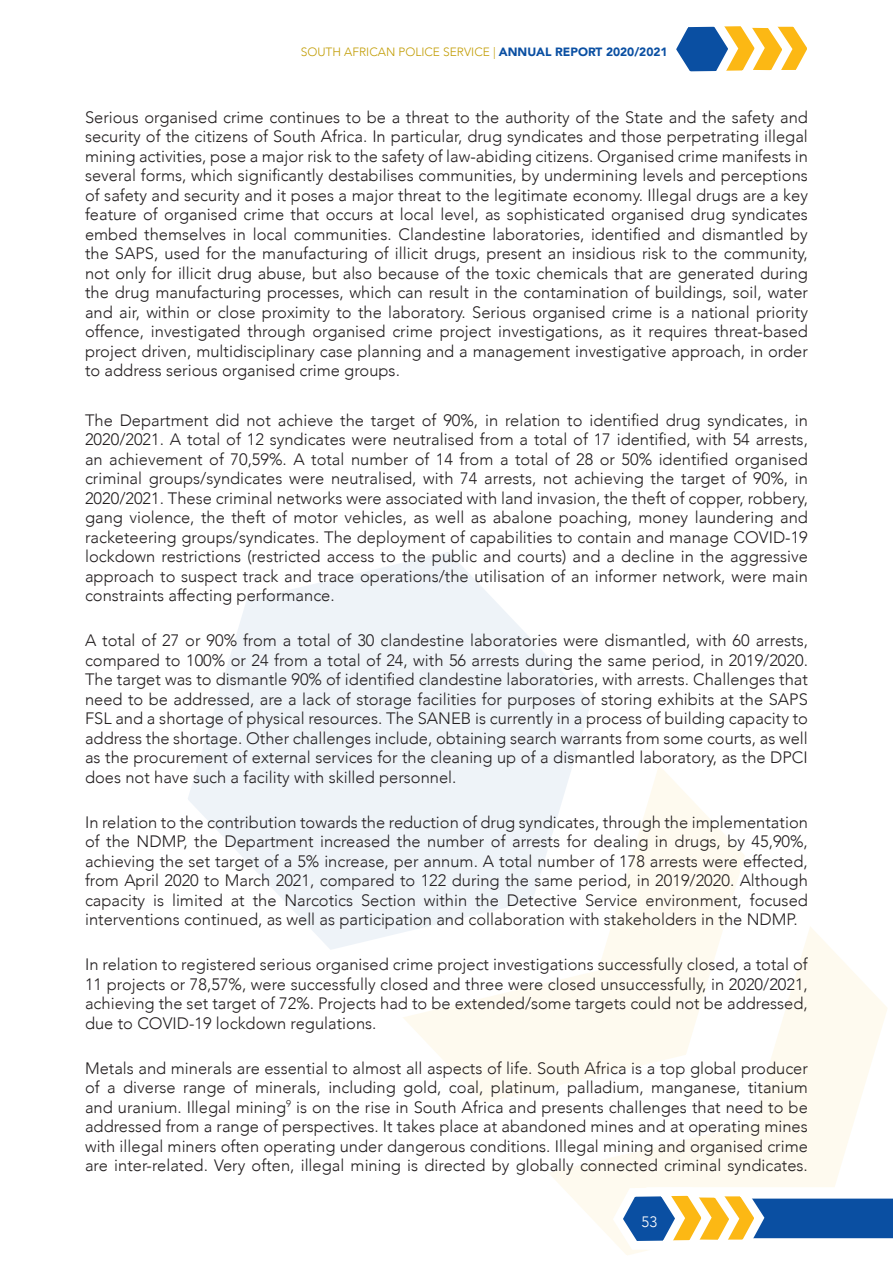
<style>
.page{position:relative;width:893px;height:1263px;background:#fff}
.page>*{position:absolute;margin:0;border:0;box-sizing:border-box;transform-origin:0 0}
.BODY_TEXT{font:300 16.5px/19.5px "Avenir";color:#231f20;text-align:justify}
.t1{font:300 15px "Avenir";color:#fff}
.t2{font:300 12px "Avenir";color:#c29d05}
.s1{font-weight:900;color:#0a4fa2}
</style>
<div class="page">
<svg style="left:469px;top:927px;width:418px;height:308px"></svg>
<svg style="left:188px;top:552px;width:566px;height:535px"></svg>
<svg style="left:676px;top:26px;width:131px;height:46px"></svg>
<svg style="left:608px;top:1183px;width:285px;height:72px"></svg>
<p class="t2" style="left:301px;top:45px;width:369px">SOUTH AFRICAN POLICE SERVICE | <span class="s1">ANNUAL REPORT 2020/2021</span></p>
<p class="BODY_TEXT" style="left:85px;top:107px;width:724px">Serious organised crime continues to be a threat to the authority of the State and the safety and security of the citizens of South Africa. In particular, drug syndicates and those perpetrating illegal mining activities, pose a major risk to the safety of law-abiding citizens. Organised crime manifests in several forms, which significantly destabilises communities, by undermining levels and perceptions of safety and security and it poses a major threat to the legitimate economy. Illegal drugs are a key feature of organised crime that occurs at local level, as sophisticated organised drug syndicates embed themselves in local communities. Clandestine laboratories, identified and dismantled by the SAPS, used for the manufacturing of illicit drugs, present an insidious risk to the community, not only for illicit drug abuse, but also because of the toxic chemicals that are generated during the drug manufacturing processes, which can result in the contamination of buildings, soil, water and air, within or close proximity to the laboratory. Serious organised crime is a national priority offence, investigated through organised crime project investigations, as it requires threat-based project driven, multidisciplinary case planning and a management investigative approach, in order to address serious organised crime groups.</p>
<p class="BODY_TEXT" style="left:85px;top:410px;width:724px">The Department did not achieve the target of 90%, in relation to identified drug syndicates, in 2020/2021. A total of 12 syndicates were neutralised from a total of 17 identified, with 54 arrests, an achievement of 70,59%. A total number of 14 from a total of 28 or 50% identified organised criminal groups/syndicates were neutralised, with 74 arrests, not achieving the target of 90%, in 2020/2021. These criminal networks were associated with land invasion, the theft of copper, robbery, gang violence, the theft of motor vehicles, as well as abalone poaching, money laundering and racketeering groups/syndicates. The deployment of capabilities to contain and manage COVID-19 lockdown restrictions (restricted access to the public and courts) and a decline in the aggressive approach to suspect track and trace operations/the utilisation of an informer network, were main constraints affecting performance.</p>
<p class="BODY_TEXT" style="left:85px;top:631px;width:724px">A total of 27 or 90% from a total of 30 clandestine laboratories were dismantled, with 60 arrests, compared to 100% or 24 from a total of 24, with 56 arrests during the same period, in 2019/2020.<br>The target was to dismantle 90% of identified clandestine laboratories, with arrests. Challenges that need to be addressed, are a lack of storage facilities for purposes of storing exhibits at the SAPS FSL and a shortage of physical resources. The SANEB is currently in a process of building capacity to address the shortage. Other challenges include, obtaining search warrants from some courts, as well as the procurement of external services for the cleaning up of a dismantled laboratory, as the DPCI does not have such a facility with skilled personnel.</p>
<p class="BODY_TEXT" style="left:85px;top:812px;width:724px">In relation to the contribution towards the reduction of drug syndicates, through the implementation of the NDMP, the Department increased the number of arrests for dealing in drugs, by 45,90%, achieving the set target of a 5% increase, per annum. A total number of 178 arrests were effected, from April 2020 to March 2021, compared to 122 during the same period, in 2019/2020. Although capacity is limited at the Narcotics Section within the Detective Service environment, focused interventions continued, as well as participation and collaboration with stakeholders in the NDMP.</p>
<p class="BODY_TEXT" style="left:85px;top:955px;width:724px">In relation to registered serious organised crime project investigations successfully closed, a total of 11 projects or 78,57%, were successfully closed and three were closed unsuccessfully, in 2020/2021, achieving the set target of 72%. Projects had to be extended/some targets could not be addressed, due to COVID-19 lockdown regulations.</p>
<p class="BODY_TEXT" style="left:85px;top:1058px;width:724px">Metals and minerals are essential to almost all aspects of life. South Africa is a top global producer of a diverse range of minerals, including gold, coal, platinum, palladium, manganese, titanium and uranium. Illegal mining<sup>9</sup> is on the rise in South Africa and presents challenges that need to be addressed from a range of perspectives. It takes place at abandoned mines and at operating mines with illegal miners often operating under dangerous conditions. Illegal mining and organised crime are inter-related. Very often, illegal mining is directed by globally connected criminal syndicates.</p>
<p class="t1" style="left:641px;top:1212px;width:17px">53</p>
</div>
